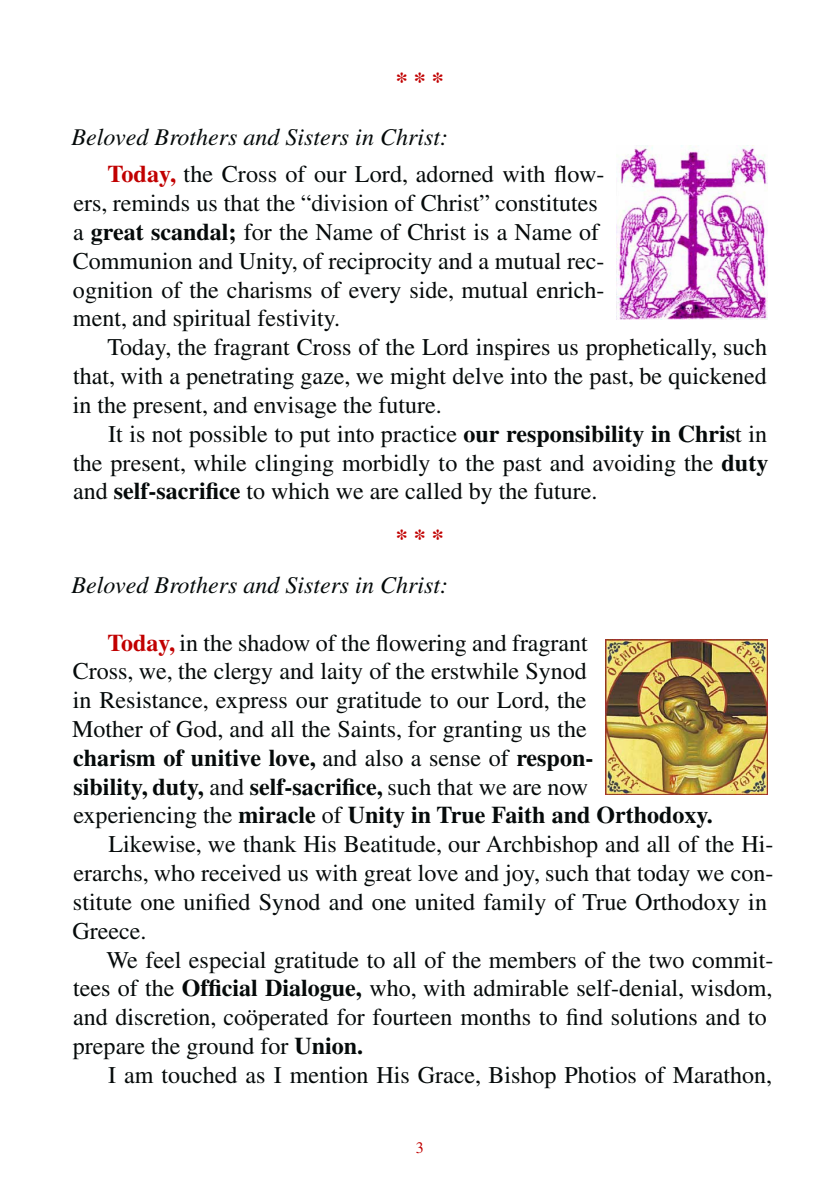
<style>
.page{position:relative;width:840px;height:1191px;background:#fff}
.page>*{position:absolute;margin:0;border:0;box-sizing:border-box;transform-origin:0 0}
.t1{font:24px/28.8px "Times CTOS";color:#050a0a}
.t2{font:italic 24px "Times CTOS";color:#050a0a}
.t3{font:700 24px "Times CTOS";color:#c10000}
.t4{font:16px "Times CTOS";color:#c10000}
.s1{font-weight:700;color:#c10000}
.s2{font-weight:700}
</style>
<div class="page">
<img style="left:616px;top:146px;width:151px;height:173px">
<img style="left:605px;top:639px;width:162px;height:155px">
<p class="t3" style="left:395px;top:59px;width:49px">* * *</p>
<p class="t2" style="left:71px;top:117px;width:378px">Beloved Brothers and Sisters in Christ:</p>
<p class="t1" style="left:73px;top:158px;width:533px;text-indent:35px"><span class="s1">Today,</span> the Cross of our Lord, adorned with flow&shy;ers, reminds us that the “division of Christ” constitutes a <span class="s2">great scandal;</span> for the Name of Christ is a Name of Communion and Unity, of reciprocity and a mutual rec&shy;ognition of the charisms of every side, mutual enrich&shy;ment, and spiritual festivity.</p>
<p class="t1" style="left:73px;top:331px;width:695px;text-align:justify;text-indent:35px">Today, the fragrant Cross of the Lord inspires us prophetically, such that, with a penetrating gaze, we might delve into the past, be quickened in the present, and envisage the future.</p>
<p class="t1" style="left:73px;top:417px;width:696px;text-align:justify;text-indent:35px">It is not possible to put into practice <span class="s2">our responsibility in Chris</span>t in the present, while clinging morbidly to the past and avoiding the <span class="s2">duty </span>and <span class="s2">self-sacrifice</span> to which we are called by the future.</p>
<p class="t3" style="left:395px;top:517px;width:49px">* * *</p>
<p class="t2" style="left:71px;top:565px;width:378px">Beloved Brothers and Sisters in Christ:</p>
<p class="t1" style="left:72px;top:626px;width:641px;text-indent:35px"><span class="s1">Today,</span> in the shadow of the flowering and fragrant<br>Cross, we, the clergy and laity of the erstwhile Synod<br>in Resistance, express our gratitude to our Lord, the<br>Mother of God, and all the Saints, for granting us the<br><span class="s2">charism of unitive love,</span> and also a sense of <span class="s2">respon-<br>sibility, duty,</span> and <span class="s2">self-sacrifice,</span> such that we are now experiencing the <span class="s2">miracle</span> of <span class="s2">Unity in True Faith and Orthodoxy.</span></p>
<p class="t1" style="left:73px;top:828px;width:702px;text-indent:36px">Likewise, we thank His Beatitude, our Archbishop and all of the Hi&shy;erarchs, who received us with great love and joy, such that today we con&shy;stitute one unified Synod and one united family of True Orthodoxy in Greece.</p>
<p class="t1" style="left:73px;top:943px;width:701px;text-indent:34px">We feel especial gratitude to all of the members of the two commit&shy;tees of the <span class="s2">Official Dialogue,</span> who, with admirable self-denial, wisdom, and discretion, coöperated for fourteen months to find solutions and to prepare the ground for <span class="s2">Union.</span></p>
<p class="t1" style="left:108px;top:1058px;width:665px">I am touched as I mention His Grace, Bishop Photios of Marathon,</p>
<p class="t4" style="left:416px;top:1134px;width:9px">3</p>
</div>
